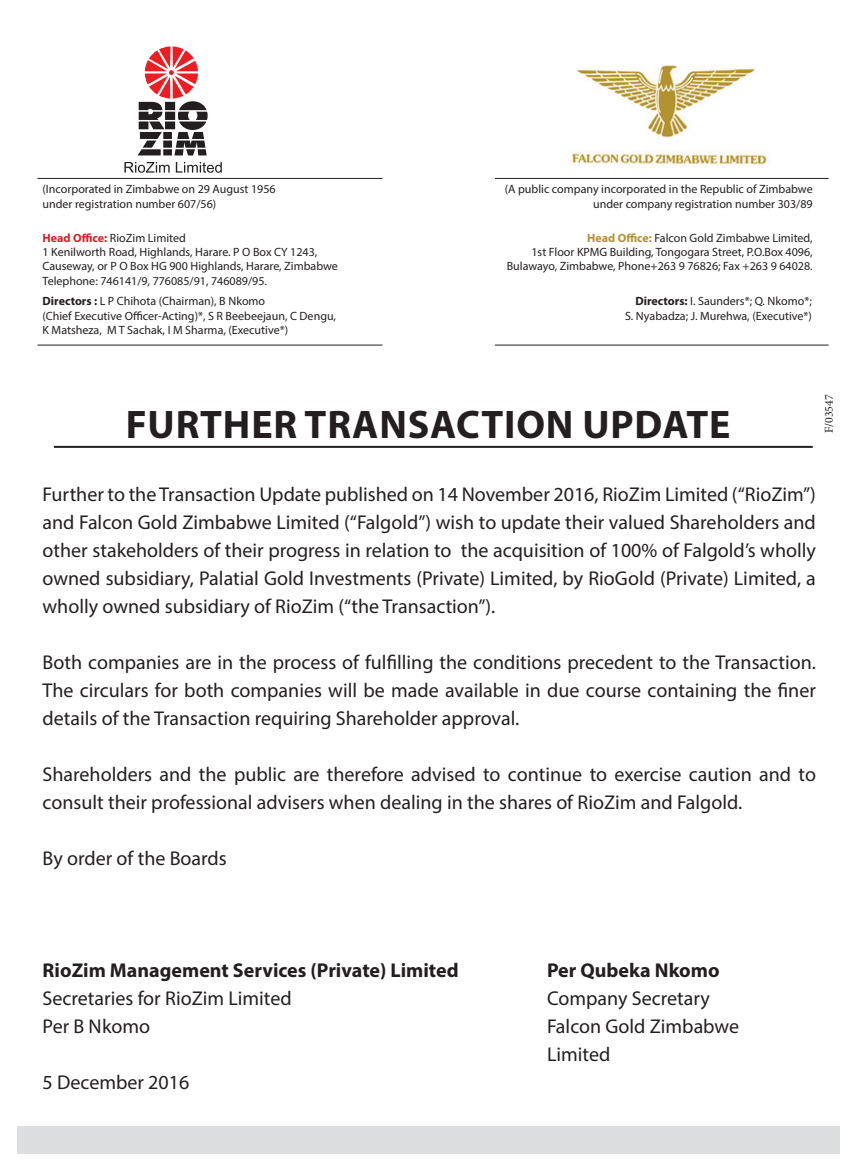
<style>
.page{position:relative;width:857px;height:1168px;background:#fff}
.page>*{position:absolute;margin:0;border:0;box-sizing:border-box;transform-origin:0 0}
.t1{font:700 40px "Myriad Pro";letter-spacing:.02em;color:#231f20}
.t2{font:20px/28px "Myriad Pro";color:#231f20;text-align:justify}
.t3{font:700 20px "Myriad Pro";color:#231f20}
.t4{font:12px/14.4px "Myriad Pro";color:#231f20;text-align:right}
.t5{font:12px "Minion Pro";color:#231f20}
.s1{font-weight:700;color:#d1232a}
.s2{font-weight:700;color:#b39330}
.s3{font-weight:700}
</style>
<div class="page">
<svg style="left:138px;top:46px;width:69px;height:109px"></svg>
<svg style="left:124px;top:162px;width:98px;height:11px"></svg>
<hr style="left:37px;top:178px;width:345px;height:1px;background:#231f20">
<hr style="left:494px;top:178px;width:334px;height:1px;background:#231f20">
<hr style="left:37px;top:345px;width:345px;height:1px;background:#231f20">
<hr style="left:494px;top:345px;width:334px;height:1px;background:#231f20">
<img style="left:571px;top:65px;width:196px;height:100px">
<hr style="left:54px;top:446px;width:758px;height:2px;background:#231f20">
<div style="left:17px;top:1126px;width:822px;height:28px;background:#dcdddf"></div>
<p class="t4" style="left:43px;top:182px;width:234px">(Incorporated in Zimbabwe on 29 August 1956</p>
<p class="t4" style="left:43px;top:196px;width:175px">under registration number 607/56)</p>
<p class="t4" style="left:504px;top:182px;width:309px">(A public company incorporated in the Republic of Zimbabwe under company registration number 303/89</p>
<p class="t4" style="left:43px;top:230px;width:145px"><span class="s1">Head Office:</span> RioZim Limited</p>
<p class="t4" style="left:43px;top:244px;width:276px">1 Kenilworth Road, Highlands, Harare. P O Box CY 1243,</p>
<p class="t4" style="left:43px;top:259px;width:297px">Causeway, or P O Box HG 900 Highlands, Harare, Zimbabwe</p>
<p class="t4" style="left:43px;top:273px;width:226px">Telephone: 746141/9, 776085/91, 746089/95.</p>
<p class="t4" style="left:587px;top:230px;width:227px"><span class="s2">Head Office:</span> Falcon Gold Zimbabwe Limited,</p>
<p class="t4" style="left:531px;top:244px;width:282px">1st Floor KPMG Building, Tongogara Street, P.O.Box 4096,</p>
<p class="t4" style="left:506px;top:259px;width:307px">Bulawayo, Zimbabwe, Phone+263 9 76826; Fax +263 9 64028.</p>
<p class="t4" style="left:43px;top:294px;width:224px"><span class="s3">Directors :</span> L P Chihota (Chairman), B Nkomo</p>
<p class="t4" style="left:43px;top:308px;width:295px">(Chief Executive Officer-Acting)*, S R Beebeejaun, C Dengu,</p>
<p class="t4" style="left:43px;top:323px;width:247px">K Matsheza, M T Sachak, I M Sharma, (Executive*)</p>
<p class="t4" style="left:635px;top:294px;width:178px"><span class="s3">Directors:</span> I. Saunders*; Q. Nkomo*;</p>
<p class="t4" style="left:624px;top:308px;width:188px">S. Nyabadza; J. Murehwa, (Executive*)</p>
<p class="t1" style="left:126px;top:398px;width:606px">FURTHER TRANSACTION UPDATE</p>
<p class="t5" style="left:820px;top:433px;width:41px;rotate:-90deg">F/03547</p>
<p class="t2" style="left:43px;top:480px;width:774px">Further to the Transaction Update published on 14 November 2016, RioZim Limited (“RioZim”) and Falcon Gold Zimbabwe Limited (“Falgold”) wish to update their valued Shareholders and other stakeholders of their progress in relation to the acquisition of 100% of Falgold’s wholly owned subsidiary, Palatial Gold Investments (Private) Limited, by RioGold (Private) Limited, a wholly owned subsidiary of RioZim (“the Transaction”).</p>
<p class="t2" style="left:43px;top:648px;width:774px">Both companies are in the process of fulfilling the conditions precedent to the Transaction.<br>The circulars for both companies will be made available in due course containing the finer details of the Transaction requiring Shareholder approval.</p>
<p class="t2" style="left:43px;top:760px;width:774px">Shareholders and the public are therefore advised to continue to exercise caution and to consult their professional advisers when dealing in the shares of RioZim and Falgold.</p>
<p class="t2" style="left:43px;top:844px;width:186px">By order of the Boards</p>
<p class="t3" style="left:43px;top:957px;width:417px">RioZim Management Services (Private) Limited</p>
<p class="t3" style="left:547px;top:957px;width:174px">Per Qubeka Nkomo</p>
<p class="t2" style="left:43px;top:984px;width:250px">Secretaries for RioZim Limited</p>
<p class="t2" style="left:547px;top:984px;width:164px">Company Secretary</p>
<p class="t2" style="left:43px;top:1012px;width:109px">Per B Nkomo</p>
<p class="t2" style="left:547px;top:1012px;width:193px">Falcon Gold Zimbabwe<br>Limited</p>
<p class="t2" style="left:43px;top:1068px;width:148px">5 December 2016</p>
</div>
